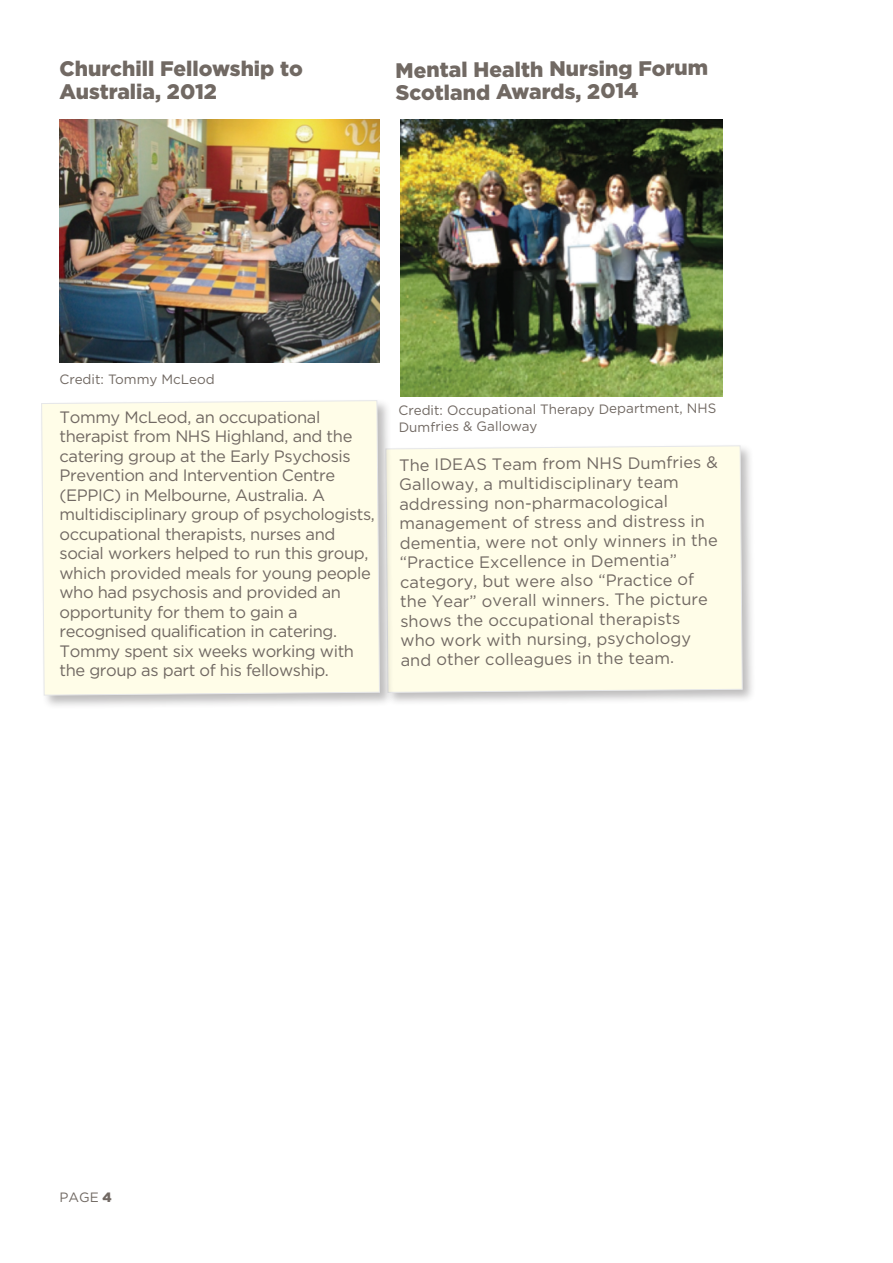
<style>
.page{position:relative;width:893px;height:1263px;background:#fff}
.page>*{position:absolute;margin:0;border:0;box-sizing:border-box;transform-origin:0 0}
.Heading_1__moments{font:900 21px/22.5px "Gotham";color:#716963}
.Body_TEXT{font:16.5px/19.5px "Gotham";letter-spacing:-.025em;color:#716963}
.Credit_line{font:13.5px/17.2px "Gotham";letter-spacing:-.01em;color:#716963}
.s1{font-weight:900}
</style>
<div class="page">
<div style="left:383px;top:443px;width:374px;height:263px;background:#231f20;opacity:.3"></div>
<div style="left:394px;top:445px;width:349px;height:248px;background:#fffde8"></div>
<div style="left:39px;top:398px;width:355px;height:311px;background:#231f20;opacity:.3"></div>
<div style="left:41px;top:400px;width:339px;height:295px;background:#fffde8"></div>
<hr style="left:892px;top:0;width:1px;height:1263px;background:#c8b493">
<img style="left:400px;top:119px;width:322px;height:278px">
<img style="left:60px;top:119px;width:319px;height:244px">
<p class="Heading_1__moments" style="left:60px;top:57px;width:245px">Churchill Fellowship to<br>Australia, 2012</p>
<p class="Heading_1__moments" style="left:395px;top:60px;width:314px;rotate:-1deg">Mental Health Nursing Forum<br>Scotland Awards, 2014</p>
<p class="Credit_line" style="left:60px;top:370px;width:157px">Credit: Tommy McLeod</p>
<p class="Body_TEXT" style="left:60px;top:407px;width:317px">Tommy McLeod, an occupational therapist from NHS Highland, and the catering group at the Early Psychosis Prevention and Intervention Centre (EPPIC) in Melbourne, Australia. A multidisciplinary group of psychologists, occupational therapists, nurses and social workers helped to run this group, which provided meals for young people who had psychosis and provided an opportunity for them to gain a recognised qualification in catering.<br>Tommy spent six weeks working with the group as part of his fellowship.</p>
<p class="Credit_line" style="left:399px;top:400px;width:320px">Credit: Occupational Therapy Department, NHS<br>Dumfries &amp; Galloway</p>
<p class="Body_TEXT" style="left:397px;top:456px;width:322px;rotate:-1deg">The IDEAS Team from NHS Dumfries &amp; Galloway, a multidisciplinary team addressing non-pharmacological management of stress and distress in dementia, were not only winners in the “Practice Excellence in Dementia” category, but were also “Practice of the Year” overall winners. The picture shows the occupational therapists<br>who work with nursing, psychology and other colleagues in the team.</p>
<p class="Credit_line" style="left:60px;top:1188px;width:54px">PAGE <span class="s1">4</span></p>
</div>
